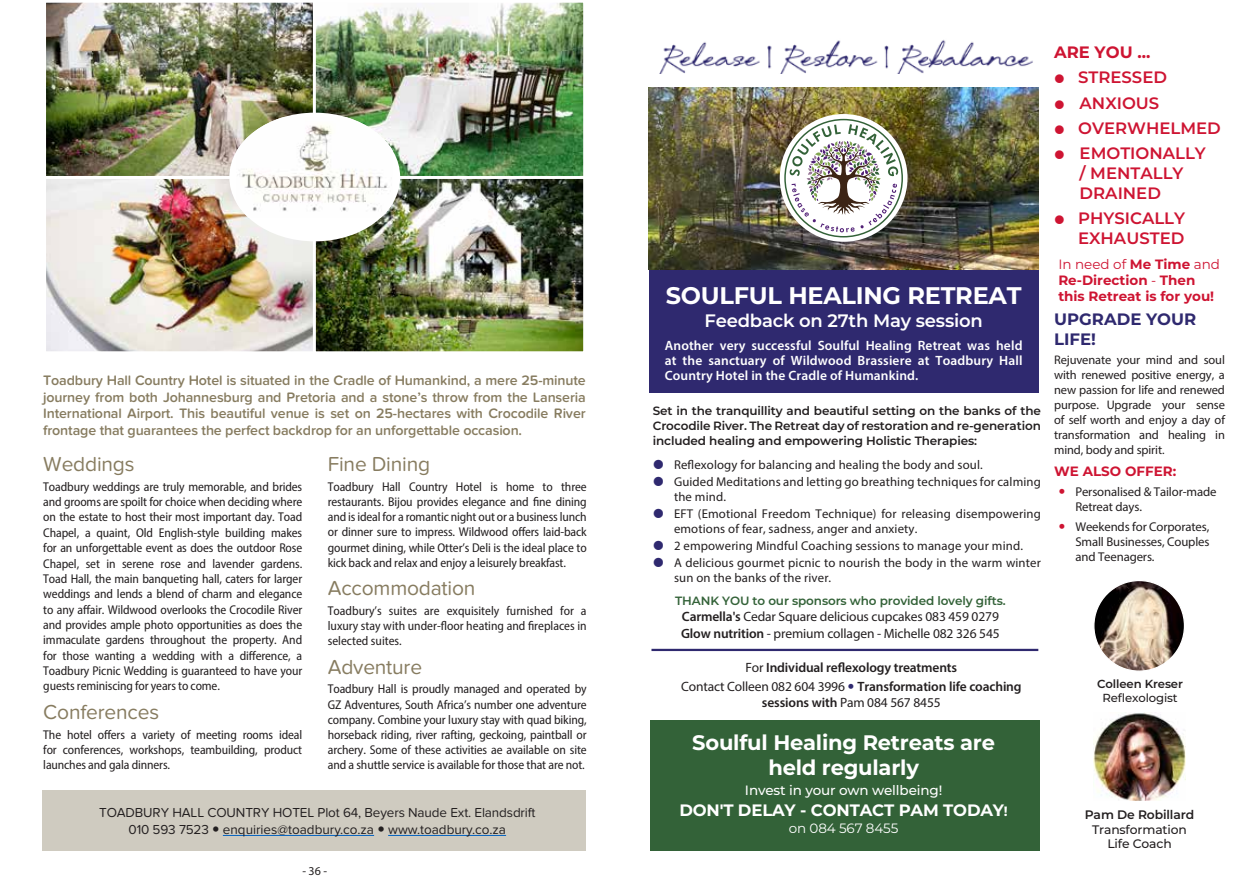
<style>
.page{position:relative;width:1259px;height:893px;background:#fff}
.page>*{position:absolute;margin:0;border:0;box-sizing:border-box;transform-origin:0 0}
.t1{font:700 24px "Montserrat";letter-spacing:-.01em;color:#fff}
.t2{font:21px "Proxima Nova Soft";letter-spacing:-.01em;color:#877c60}
.t3{font:700 21px/25px "Montserrat";letter-spacing:-.01em;color:#fff;text-align:center}
.t4{font:600 18px "Montserrat";letter-spacing:-.01em;color:#fff}
.t5{font:600 16.5px/25.3px "Montserrat";color:#ce1432}
.t6{font:700 16.5px "Montserrat";letter-spacing:-.01em;color:#fff}
.t7{font:700 16.5px/19.8px "Montserrat";color:#2f296f}
.t8{font:700 16.5px "Montserrat";color:#ce1432}
.t9{font:600 14.25px/16.5px "Proxima Nova Soft";letter-spacing:-.01em;color:#877c60;text-align:justify}
.t10{font:600 13.5px/15px "Myriad Pro";letter-spacing:.01em;color:#fff;text-align:justify}
.t11{font:13.5px/16.5px "Myriad Pro";letter-spacing:-.01em;color:#231f20}
.t12{font:13.5px/16.5px "Proxima Nova Soft";letter-spacing:-.01em;color:#231f20;text-align:center}
.t13{font:600 13.5px/18.6px "Myriad Pro";letter-spacing:-.01em;color:#231f20;text-align:center}
.t14{font:700 13.5px/16.2px "Montserrat";color:#ce1432}
.t15{font:500 13.5px "Montserrat";letter-spacing:-.01em;color:#fff}
.t16{font:13.5px "Montserrat";letter-spacing:-.01em;color:#fff}
.t17{font:semi-condensed 12.75px/15.3px "Myriad Pro";letter-spacing:-.01em;color:#231f20;text-align:justify}
.t18{font:12.75px/17.1px "Myriad Pro";letter-spacing:.01em;color:#231f20}
.t19{font:12.75px/15.3px "Myriad Pro";letter-spacing:-.01em;color:#231f20}
.t20{font:12.45px/15px "Myriad Pro";letter-spacing:-.01em;color:#231f20;text-align:justify}
.t21{font:500 12.3px/14.2px "Montserrat";letter-spacing:-.01em;color:#231f20;text-align:center}
.t22{font:600 12.3px "Montserrat";letter-spacing:-.01em;color:#231f20}
.t23{font:600 12px/15px "Montserrat";letter-spacing:-.01em;color:#231f20;text-align:justify}
.t24{font:600 12px "Montserrat";letter-spacing:-.01em;color:#336238}
.t25{font:12px "Myriad Pro";color:#231f20}
.t26{font:600 11.7px "Montserrat";letter-spacing:-.01em;color:#231f20}
.t27{font:500 11.7px "Montserrat";letter-spacing:-.01em;color:#231f20}
.s1{font-weight:600}
.s2{font-weight:400}
.s3{font-size:13.5px}
.s4{font-size:12px}
</style>
<div class="page">
<div style="left:43px;top:790px;width:543px;height:60px;background:#cfcbc0"></div>
<hr style="left:223px;top:835px;width:151px;height:1px;background:#0563c1">
<hr style="left:388px;top:835px;width:118px;height:1px;background:#0563c1">
<img style="left:47px;top:4px;width:535px;height:346px">
<div style="left:43px;top:0;width:273px;height:180px;border:3px solid #fff"></div>
<div style="left:313px;top:0;width:273px;height:180px;border:3px solid #fff"></div>
<div style="left:43px;top:176px;width:273px;height:178px;border:3px solid #fff"></div>
<div style="left:313px;top:176px;width:273px;height:178px;border:3px solid #fff"></div>
<div style="left:229px;top:113px;width:171px;height:128px;background:#fff;border-radius:50%"></div>
<img style="left:237px;top:117px;width:156px;height:101px">
<img style="left:660px;top:40px;width:373px;height:34px">
<hr style="left:651px;top:649px;width:387px;height:2px;background:#2f296f">
<div style="left:649px;top:270px;width:389px;height:123px;background:#2f296f"></div>
<div style="left:650px;top:720px;width:389px;height:130px;background:#336238"></div>
<img style="left:1094px;top:712px;width:91px;height:89px">
<img style="left:1094px;top:580px;width:90px;height:91px;border-radius:45px">
<img style="left:649px;top:87px;width:389px;height:183px">
<svg style="left:779px;top:114px;width:128px;height:128px"></svg>
<img style="left:784px;top:119px;width:119px;height:118px">
<p class="t9" style="left:43px;top:372px;width:544px">Toadbury Hall Country Hotel is situated in the Cradle of Humankind, a mere 25-minute journey from both Johannesburg and Pretoria and a stone’s throw from the Lanseria International Airport. This beautiful venue is set on 25-hectares with Crocodile River frontage that guarantees the perfect backdrop for an unforgettable occasion.</p>
<h2 class="t2" style="left:43px;top:452px;width:93px">Weddings</h2>
<p class="t17" style="left:43px;top:479px;width:260px">Toadbury weddings are truly memorable, and brides and grooms are spoilt for choice when deciding where on the estate to host their most important day. Toad Chapel, a quaint, Old English-style building makes for an unforgettable event as does the outdoor Rose Chapel, set in serene rose and lavender gardens.<br>Toad Hall, the main banqueting hall, caters for larger weddings and lends a blend of charm and elegance to any affair. Wildwood overlooks the Crocodile River and provides ample photo opportunities as does the immaculate gardens throughout the property. And for those wanting a wedding with a difference, a Toadbury Picnic Wedding is guaranteed to have your guests reminiscing for years to come.</p>
<h2 class="t2" style="left:43px;top:700px;width:117px">Conferences</h2>
<p class="t17" style="left:43px;top:727px;width:260px">The hotel offers a variety of meeting rooms ideal for conferences, workshops, teambuilding, product launches and gala dinners.</p>
<h2 class="t2" style="left:328px;top:452px;width:104px">Fine Dining</h2>
<p class="t17" style="left:328px;top:478px;width:260px">Toadbury Hall Country Hotel is home to three restaurants. Bijou provides elegance and fine dining and is ideal for a romantic night out or a business lunch or dinner sure to impress. Wildwood offers laid-back gourmet dining, while Otter’s Deli is the ideal place to kick back and relax and enjoy a leisurely breakfast.</p>
<h2 class="t2" style="left:328px;top:576px;width:149px">Accommodation</h2>
<p class="t17" style="left:328px;top:603px;width:260px">Toadbury’s suites are exquisitely furnished for a luxury stay with under-floor heating and fireplaces in selected suites.</p>
<h2 class="t2" style="left:328px;top:655px;width:96px">Adventure</h2>
<p class="t17" style="left:328px;top:681px;width:260px">Toadbury Hall is proudly managed and operated by GZ Adventures, South Africa’s number one adventure company. Combine your luxury stay with quad biking, horseback riding, river rafting, geckoing, paintball or archery. Some of these activities ae available on site and a shuttle service is available for those that are not.</p>
<p class="t12" style="left:99px;top:804px;width:438px">TOADBURY HALL COUNTRY HOTEL Plot 64, Beyers Naude Ext. Elandsdrift<br>010 593 7523 enquiries@toadbury.co.za www.toadbury.co.za</p>
<p class="t25" style="left:302px;top:864px;width:26px">- 36 -</p>
<h1 class="t1" style="left:666px;top:278px;width:357px">SOULFUL HEALING RETREAT</h1>
<h3 class="t4" style="left:704px;top:307px;width:280px">Feedback on 27th May session</h3>
<p class="t10" style="left:665px;top:338px;width:359px">Another very successful Soulful Healing Retreat was held at the sanctuary of Wildwood Brassiere at Toadbury Hall Country Hotel in the Cradle of Humankind.</p>
<p class="t23" style="left:653px;top:403px;width:390px">Set in the tranquillity and beautiful setting on the banks of the Crocodile River. The Retreat day of restoration and re-generation included healing and empowering Holistic Therapies:</p>
<p class="t18" style="left:674px;top:456px;width:368px">Reflexology for balancing and healing the body and soul.<br>Guided Meditations and letting go breathing techniques for calming</p>
<p class="t18" style="left:674px;top:488px;width:368px">the mind.<br>EFT (Emotional Freedom Technique) for releasing disempowering</p>
<p class="t18" style="left:674px;top:520px;width:368px">emotions of fear, sadness, anger and anxiety.<br>2 empowering Mindful Coaching sessions to manage your mind.<br>A delicious gourmet picnic to nourish the body in the warm winter</p>
<p class="t18" style="left:674px;top:569px;width:159px">sun on the banks of the river.</p>
<p class="t24" style="left:675px;top:592px;width:332px">THANK YOU to our sponsors who provided lovely gifts.</p>
<p class="t11" style="left:681px;top:608px;width:320px"><span class="s1">Carmella's</span> Cedar Square delicious cupcakes 083 459 0279<br><span class="s1">Glow nutrition</span> - premium collagen - Michelle 082 326 545</p>
<p class="t13" style="left:681px;top:658px;width:342px"><span class="s2">For</span> Individual reflexology treatments<br><span class="s2">Contact Colleen 082 604 3996</span> Transformation life coaching</p>
<p class="t11" style="left:762px;top:694px;width:180px"><span class="s1">sessions with</span> Pam 084 567 8455</p>
<h2 class="t3" style="left:692px;top:729px;width:304px">Soulful Healing Retreats are held regularly</h2>
<p class="t15" style="left:745px;top:781px;width:199px">Invest in your own wellbeing!</p>
<p class="t6" style="left:679px;top:798px;width:330px">DON'T DELAY - CONTACT PAM TODAY<span class="s3">!</span></p>
<p class="t16" style="left:789px;top:819px;width:111px">on 084 567 8455</p>
<p class="t8" style="left:1054px;top:40px;width:98px">ARE YOU ...</p>
<p class="t5" style="left:1078px;top:64px;width:144px">STRESSED<br>ANXIOUS<br>OVERWHELMED<br>EMOTIONALLY</p>
<p class="t5" style="left:1079px;top:163px;width:105px;line-height:19.8px">/ MENTALLY<br>DRAINED</p>
<p class="t5" style="left:1078px;top:208px;width:108px;line-height:19.8px">PHYSICALLY<br>EXHAUSTED</p>
<p class="t14" style="left:1058px;top:255px;width:163px"><span class="s2">In need of</span> Me Time <span class="s2">and<br></span>Re-Direction <span class="s2">-</span> Then this Retreat is for you!</p>
<p class="t7" style="left:1054px;top:309px;width:144px">UPGRADE YOUR<br>LIFE!</p>
<p class="t20" style="left:1054px;top:352px;width:172px">Rejuvenate your mind and soul with renewed positive energy, a new passion for life and renewed purpose. Upgrade your sense of self worth and enjoy a day of transformation and healing in mind, body and spirit<span class="s4">.</span></p>
<p class="t14" style="left:1054px;top:463px;width:124px">WE ALSO OFFER:</p>
<p class="t19" style="left:1075px;top:484px;width:143px">Personalised &amp; Tailor-made<br>Retreat days.</p>
<p class="t18" style="left:1075px;top:519px;width:136px;line-height:15.3px;text-align:justify">Weekends for Corporates, Small Businesses, Couples and Teenagers.</p>
<p class="t26" style="left:1097px;top:675px;width:87px">Colleen Kreser</p>
<p class="t27" style="left:1102px;top:689px;width:77px">Reflexologist</p>
<p class="t22" style="left:1084px;top:806px;width:111px">Pam De Robillard</p>
<p class="t21" style="left:1092px;top:821px;width:96px">Transformation<br>Life Coach</p>
</div>
